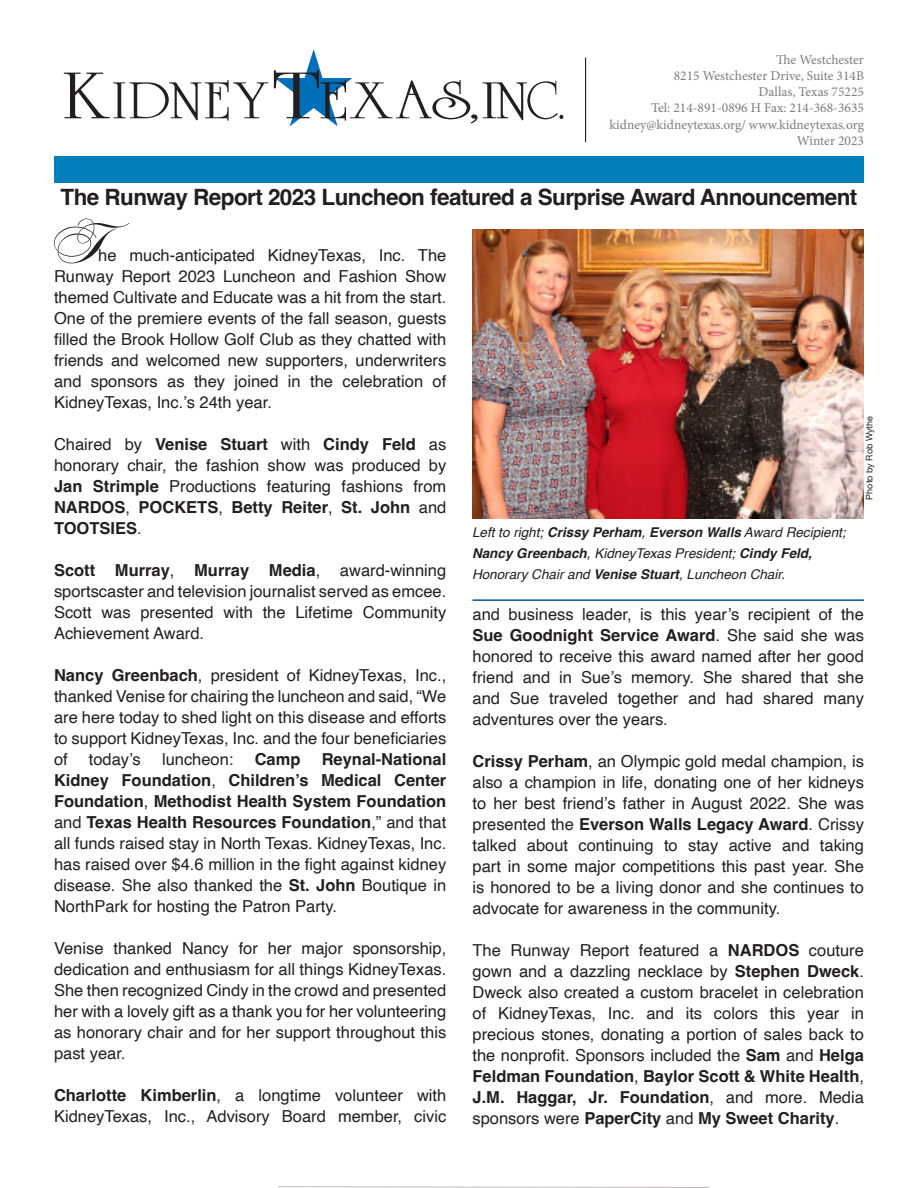
<style>
.page{position:relative;width:918px;height:1188px;background:#fff}
.page>*{position:absolute;margin:0;border:0;box-sizing:border-box;transform-origin:0 0}
.t1{font:72px "Alexandra Script";color:#231f20}
.t2{font:700 22.5px "Helvetica";letter-spacing:-.025em;color:#231f20}
.t3{font:16.5px/21px "Helvetica";color:#231f20;text-align:justify}
.t4{font:700 16.5px "Helvetica";color:#231f20}
.t5{font:13.5px "Minion Pro";color:#7a7c7f}
.t6{font:italic 13.5px/21px "Helvetica";color:#231f20}
.t7{font:9px "Helvetica Neue";color:#231f20}
.s1{font-weight:700}
</style>
<div class="page">
<svg style="left:64px;top:73px;width:204px;height:48px"></svg>
<svg style="left:274px;top:49px;width:289px;height:77px"></svg>
<hr style="left:585px;top:58px;width:1px;height:84px;background:#231f20">
<div style="left:54px;top:157px;width:810px;height:26px;background:#007fbc"></div>
<svg style="left:278px;top:1186px;width:432px;height:2px"></svg>
<hr style="left:472px;top:599px;width:392px;height:2px;background:#0155a5">
<img style="left:472px;top:230px;width:392px;height:288px">
<p class="t5" style="left:776px;top:50px;width:89px">The Westchester</p>
<p class="t5" style="left:674px;top:67px;width:192px">8215 Westchester Drive, Suite 314B</p>
<p class="t5" style="left:759px;top:83px;width:107px">Dallas, Texas 75225</p>
<p class="t5" style="left:651px;top:99px;width:214px">Tel: 214-891-0896 H Fax: 214-368-3635</p>
<p class="t5" style="left:610px;top:115px;width:256px">kidney@kidneytexas.org/ www.kidneytexas.org</p>
<p class="t5" style="left:797px;top:131px;width:69px">Winter 2023</p>
<p class="t2" style="left:61px;top:183px;width:798px">The Runway Report 2023 Luncheon featured a Surprise Award Announcement</p>
<p class="t1" style="left:54px;top:211px;width:46px">T</p>
<p class="t3" style="left:54px;top:245px;width:394px;text-indent:44px">he much-anticipated KidneyTexas, Inc. The Runway Report 2023 Luncheon and Fashion Show themed Cultivate and Educate was a hit from the start.<br>One of the premiere events of the fall season, guests filled the Brook Hollow Golf Club as they chatted with friends and welcomed new supporters, underwriters and sponsors as they joined in the celebration of KidneyTexas, Inc.’s 24th year.</p>
<p class="t3" style="left:54px;top:434px;width:394px">Chaired by <span class="s1">Venise Stuart</span> with <span class="s1">Cindy Feld</span> as honorary chair, the fashion show was produced by <span class="s1">Jan Strimple</span> Productions featuring fashions from <span class="s1">NARDOS</span>, <span class="s1">POCKETS</span>, <span class="s1">Betty Reiter</span>, <span class="s1">St. John</span> and <span class="s1">TOOTSIES</span>.</p>
<p class="t3" style="left:54px;top:560px;width:394px"><span class="s1">Scott Murray</span>, <span class="s1">Murray Media</span>, award-winning sportscaster and television journalist served as emcee.</p>
<p class="t3" style="left:54px;top:602px;width:394px">Scott was presented with the Lifetime Community<br>Achievement Award.</p>
<p class="t3" style="left:54px;top:665px;width:394px"><span class="s1">Nancy Greenbach</span>, president of KidneyTexas, Inc., thanked Venise for chairing the luncheon and said, “We are here today to shed light on this disease and efforts to support KidneyTexas, Inc. and the four beneficiaries of</p>
<p class="t3" style="left:89px;top:749px;width:53px">today’s</p>
<p class="t3" style="left:162px;top:749px;width:73px">luncheon:</p>
<p class="t4" style="left:255px;top:749px;width:47px">Camp</p>
<p class="t3" style="left:54px;top:749px;width:394px;text-indent:268px"><span class="s1">Reynal-National Kidney Foundation</span>, <span class="s1">Children’s Medical Center Foundation</span>, <span class="s1">Methodist Health System Foundation </span>and <span class="s1">Texas Health Resources Foundation</span>,” and that all funds raised stay in North Texas. KidneyTexas, Inc. has raised over $4.6 million in the fight against kidney disease. She also thanked the <span class="s1">St. John</span> Boutique in NorthPark for hosting the Patron Party.</p>
<p class="t3" style="left:54px;top:938px;width:394px">Venise thanked Nancy for her major sponsorship, dedication and enthusiasm for all things KidneyTexas.<br>She then recognized Cindy in the crowd and presented her with a lovely gift as a thank you for her volunteering as honorary chair and for her support throughout this past year.</p>
<p class="t3" style="left:54px;top:1085px;width:394px"><span class="s1">Charlotte Kimberlin</span>, a longtime volunteer with<br>KidneyTexas, Inc., Advisory Board member, civic</p>
<p class="t6" style="left:472px;top:522px;width:375px">Left to right; <span class="s1">Crissy Perham</span>, <span class="s1">Everson Walls</span> Award Recipient;<br><span class="s1">Nancy Greenbach</span>, KidneyTexas President; <span class="s1">Cindy Feld,<br></span>Honorary Chair and <span class="s1">Venise Stuart</span>, Luncheon Chair.</p>
<p class="t7" style="left:863px;top:500px;width:85px;rotate:-90deg">Photo by Rob Wythe</p>
<p class="t3" style="left:472px;top:604px;width:393px">and business leader, is this year’s recipient of the <span class="s1">Sue Goodnight Service Award</span>. She said she was honored to receive this award named after her good friend and in Sue’s memory. She shared that she and Sue traveled together and had shared many adventures over the years.</p>
<p class="t3" style="left:472px;top:751px;width:393px"><span class="s1">Crissy Perham</span>, an Olympic gold medal champion, is also a champion in life, donating one of her kidneys to her best friend’s father in August 2022. She was presented the <span class="s1">Everson Walls Legacy Award</span>. Crissy talked about continuing to stay active and taking part in some major competitions this past year. She is honored to be a living donor and she continues to advocate for awareness in the community.</p>
<p class="t3" style="left:472px;top:940px;width:393px">The Runway Report featured a <span class="s1">NARDOS</span> couture gown and a dazzling necklace by <span class="s1">Stephen Dweck</span>.<br>Dweck also created a custom bracelet in celebration of KidneyTexas, Inc. and its colors this year in precious stones, donating a portion of sales back to the nonprofit. Sponsors included the <span class="s1">Sam</span> and <span class="s1">Helga Feldman Foundation</span>, <span class="s1">Baylor Scott &amp; White Health</span>, <span class="s1">J.M. Haggar, Jr. Foundation</span>, and more. Media sponsors were <span class="s1">PaperCity</span> and <span class="s1">My Sweet Charity</span>.</p>
</div>
